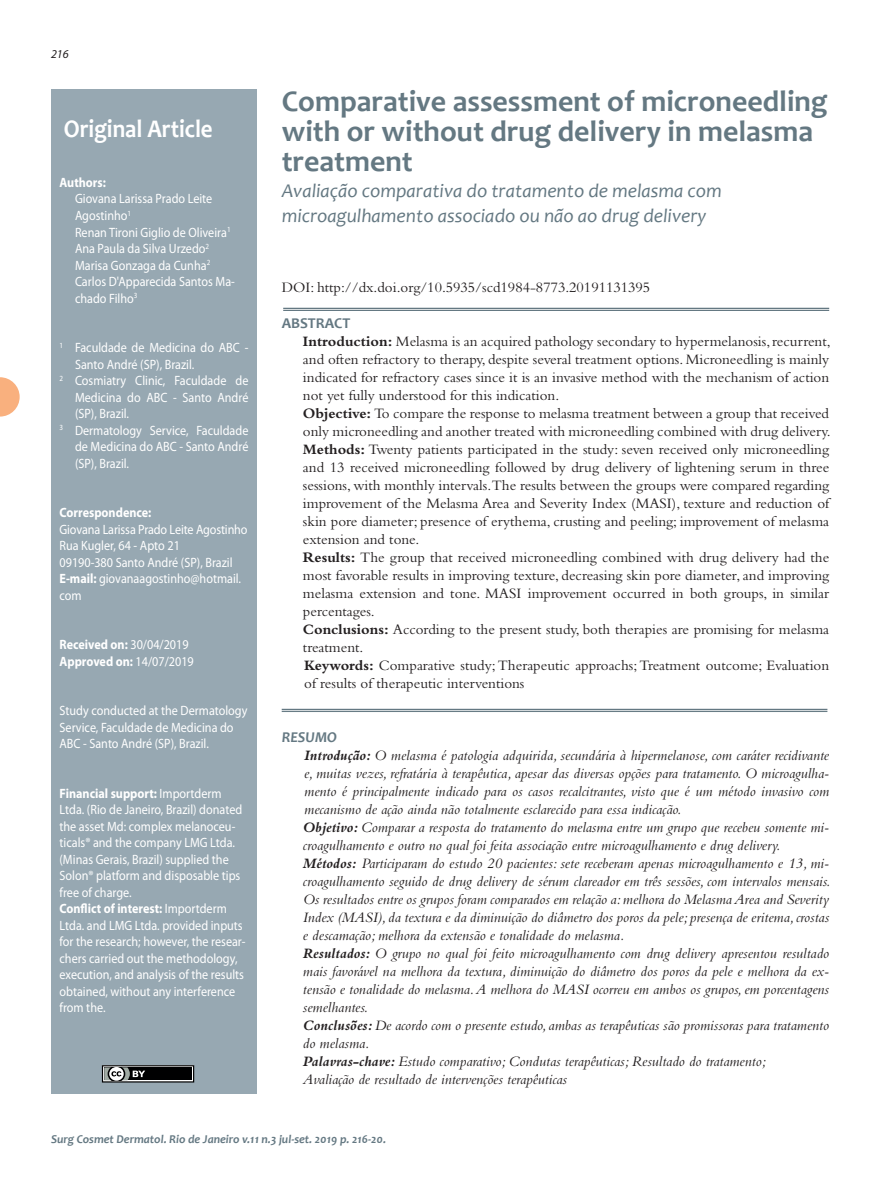
<style>
.page{position:relative;width:893px;height:1191px;background:#fff}
.page>*{position:absolute;margin:0;border:0;box-sizing:border-box;transform-origin:0 0}
.t1{font:700 30px/30px "Candara";color:#647882}
.t2{font:700 25.5px "Candara";color:#fff;scale:.9 1}
.t3{font:italic 19.5px/25.5px "Candara";color:#647882}
.t4{font:italic 15px/18px "Bembo Std";color:#231f20;text-align:justify}
.t5{font:15px/18px "Bembo Std";color:#231f20;text-align:justify}
.t6{font:700 15px "Candara";color:#647882}
.t7{font:italic 700 15px "Candara";color:#647882}
.t8{font:13.5px/16.5px "Myriad Pro";color:#fff;scale:.9 1}
.t9{font:700 13.5px "Myriad Pro";color:#fff;scale:.9 1}
.t10{font:italic 700 12px "Candara";color:#647882}
.t11{font:italic 12px "Myriad Pro";color:#231f20}
.s1{font-weight:700}
.s2{font-weight:400}
.s3{font-family:"Bembo";font-weight:700}
</style>
<div class="page">
<svg style="left:0;top:377px;width:20px;height:39px"></svg>
<div style="left:51px;top:89px;width:206px;height:1004px;background:#97a8b2"></div>
<hr style="left:282px;top:709px;width:545px;height:1px;background:#647882">
<hr style="left:282px;top:711px;width:545px;height:1px;background:#647882">
<hr style="left:283px;top:308px;width:546px;height:1px;background:#647882">
<hr style="left:283px;top:310px;width:546px;height:1px;background:#647882">
<svg style="left:102px;top:1065px;width:92px;height:17px;background:#494a4a"></svg>
<p class="t11" style="left:51px;top:47px;width:19px">216</p>
<p class="t2" style="left:64px;top:113px;width:167px">Original Article</p>
<p class="t9" style="left:60px;top:175px;width:53px">Authors:</p>
<p class="t8" style="left:75px;top:191px;width:154px">Giovana Larissa Prado Leite<br>Agostinho<sup>1</sup></p>
<p class="t8" style="left:75px;top:224px;width:174px">Renan Tironi Giglio de Oliveira<sup>1</sup></p>
<p class="t8" style="left:75px;top:240px;width:151px">Ana Paula da Silva Urzedo<sup>2</sup></p>
<p class="t8" style="left:75px;top:257px;width:152px">Marisa Gonzaga da Cunha<sup>2</sup></p>
<p class="t8" style="left:75px;top:273px;width:179px">Carlos D'Apparecida Santos Ma&shy;chado Filho<sup>3</sup></p>
<p class="t8" style="left:75px;top:339px;width:194px;text-indent:-15px"><sup>1</sup> Faculdade de Medicina do ABC -<br>Santo André (SP), Brazil.</p>
<p class="t8" style="left:75px;top:372px;width:194px;text-align:justify;text-indent:-15px"><sup>2</sup> Cosmiatry Clinic, Faculdade de Medicina do ABC - Santo André (SP), Brazil.</p>
<p class="t8" style="left:75px;top:422px;width:194px;text-align:justify;text-indent:-15px"><sup>3</sup> Dermatology Service, Faculdade de Medicina do ABC - Santo André (SP), Brazil.</p>
<p class="t9" style="left:60px;top:505px;width:104px">Correspondence:</p>
<p class="t8" style="left:60px;top:521px;width:210px">Giovana Larissa Prado Leite Agostinho</p>
<p class="t8" style="left:60px;top:537px;width:135px">Rua Kugler, 64 - Apto 21</p>
<p class="t8" style="left:60px;top:554px;width:194px">09190-380 Santo André (SP), Brazil</p>
<p class="t8" style="left:60px;top:570px;width:203px"><span class="s1">E-mail:</span> giovanaagostinho@hotmail. com</p>
<p class="t9" style="left:60px;top:637px;width:145px">Received on: <span class="s2">30/04/2019</span></p>
<p class="t9" style="left:60px;top:653px;width:151px">Approved on: <span class="s2">14/07/2019</span></p>
<p class="t8" style="left:60px;top:702px;width:210px">Study conducted at the Dermatology<br>Service, Faculdade de Medicina do<br>ABC - Santo André (SP), Brazil.</p>
<p class="t8" style="left:60px;top:785px;width:205px"><span class="s1">Financial support:</span> Importderm<br>Ltda. (Rio de Janeiro, Brazil) donated the asset Md: complex melanoceu&shy;ticals® and the company LMG Ltda. (Minas Gerais, Brazil) supplied the<br>Solon® platform and disposable tips free of charge.</p>
<p class="t8" style="left:60px;top:900px;width:208px"><span class="s1">Conflict of interest:</span> Importderm<br>Ltda. and LMG Ltda. provided inputs for the research; however, the resear&shy;chers carried out the methodology, execution, and analysis of the results obtained, without any interference from the.</p>
<p class="t1" style="left:282px;top:86px;width:547px">Comparative assessment of microneedling with or without drug delivery in melasma treatment</p>
<p class="t3" style="left:282px;top:177px;width:442px">Avaliação comparativa do tratamento de melasma com microagulhamento associado ou não ao drug delivery</p>
<p class="t5" style="left:282px;top:278px;width:370px">DOI: http://dx.doi.org/10.5935/scd1984-8773.20191131395</p>
<p class="t6" style="left:282px;top:313px;width:70px">ABSTRACT</p>
<p class="t5" style="left:303px;top:332px;width:529px"><span class="s3">Introduction:</span> Melasma is an acquired pathology secondary to hypermelanosis, recurrent, and often refractory to therapy, despite several treatment options. Microneedling is mainly indicated for refractory cases since it is an invasive method with the mechanism of action not yet fully understood for this indication.</p>
<p class="t5" style="left:303px;top:404px;width:529px"><span class="s3">Objective:</span> To compare the response to melasma treatment between a group that received only microneedling and another treated with microneedling combined with drug delivery.</p>
<p class="t5" style="left:303px;top:440px;width:528px"><span class="s3">Methods:</span> Twenty patients participated in the study: seven received only microneedling and 13 received microneedling followed by drug delivery of lightening serum in three sessions, with monthly intervals.The results between the groups were compared regarding improvement of the Melasma Area and Severity Index (MASI), texture and reduction of skin pore diameter; presence of erythema, crusting and peeling; improvement of melasma extension and tone.</p>
<p class="t5" style="left:303px;top:548px;width:528px"><span class="s3">Results:</span> The group that received microneedling combined with drug delivery had the most favorable results in improving texture, decreasing skin pore diameter, and improving melasma extension and tone. MASI improvement occurred in both groups, in similar percentages.</p>
<p class="t5" style="left:303px;top:620px;width:528px"><span class="s3">Conclusions:</span> According to the present study, both therapies are promising for melasma treatment.</p>
<p class="t5" style="left:304px;top:656px;width:526px"><span class="s3">Keywords:</span> Comparative study; Therapeutic approachs; Treatment outcome; Evaluation of results of therapeutic interventions</p>
<p class="t7" style="left:282px;top:727px;width:57px">RESUMO</p>
<p class="t4" style="left:304px;top:746px;width:526px"><span class="s3">Introdução:</span> O melasma é patologia adquirida, secundária à hipermelanose, com caráter recidivante e, muitas vezes, refratária à terapêutica, apesar das diversas opções para tratamento. O microagulha&shy;mento é principalmente indicado para os casos recalcitrantes, visto que é um método invasivo com mecanismo de ação ainda não totalmente esclarecido para essa indicação.</p>
<p class="t4" style="left:303px;top:818px;width:528px"><span class="s3">Objetivo:</span> Comparar a resposta do tratamento do melasma entre um grupo que recebeu somente mi&shy;croagulhamento e outro no qual foi feita associação entre microagulhamento e drug delivery.</p>
<p class="t4" style="left:303px;top:854px;width:529px"><span class="s3">Métodos:</span> Participaram do estudo 20 pacientes: sete receberam apenas microagulhamento e 13, mi&shy;croagulhamento seguido de drug delivery de sérum clareador em três sessões, com intervalos mensais.<br>Os resultados entre os grupos foram comparados em relação a: melhora do Melasma Area and Severity Index (MASI), da textura e da diminuição do diâmetro dos poros da pele; presença de eritema, crostas e descamação; melhora da extensão e tonalidade do melasma.</p>
<p class="t4" style="left:303px;top:944px;width:528px"><span class="s3">Resultados:</span> O grupo no qual foi feito microagulhamento com drug delivery apresentou resultado mais favorável na melhora da textura, diminuição do diâmetro dos poros da pele e melhora da ex&shy;tensão e tonalidade do melasma. A melhora do MASI ocorreu em ambos os grupos, em porcentagens semelhantes.</p>
<p class="t4" style="left:303px;top:1016px;width:528px"><span class="s3">Conclusões:</span> De acordo com o presente estudo, ambas as terapêuticas são promissoras para tratamento do melasma.</p>
<p class="t4" style="left:303px;top:1052px;width:465px"><span class="s3">Palavras-chave:</span> Estudo comparativo; Condutas terapêuticas; Resultado do tratamento;</p>
<p class="t4" style="left:303px;top:1070px;width:266px">Avaliação de resultado de intervenções terapêuticas</p>
<p class="t10" style="left:51px;top:1131px;width:337px">Surg Cosmet Dermatol. Rio de Janeiro v.11 n.3 jul-set. 2019 p. 216-20.</p>
</div>
